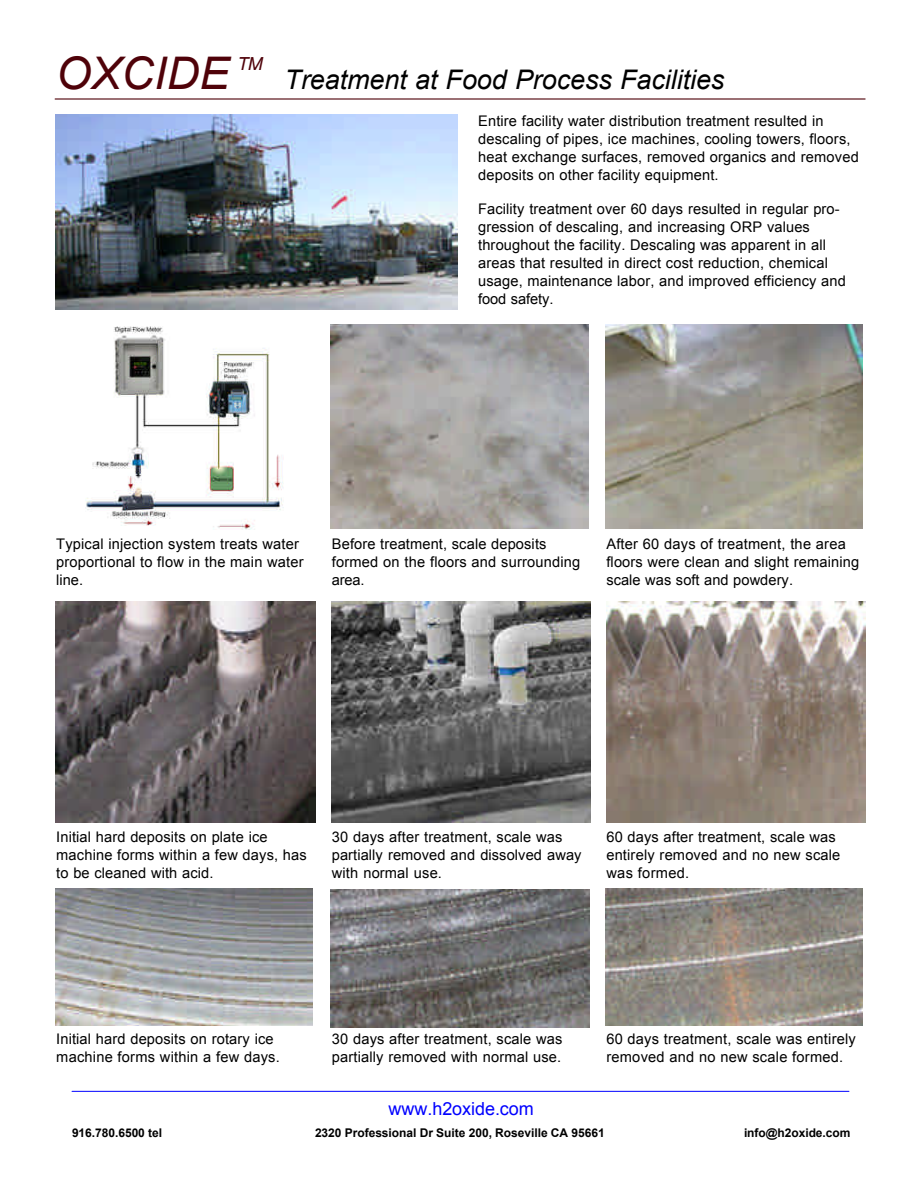
<style>
.page{position:relative;width:918px;height:1188px;background:#fff}
.page>*{position:absolute;margin:0;border:0;box-sizing:border-box;transform-origin:0 0}
.t1{font:italic 27px "Arial";letter-spacing:-.005em;color:#000}
.t2{font:18px "Arial";letter-spacing:-.005em;color:#00f}
.t3{font:italic 18px "Arial";color:#4f0209}
.t4{font:14.7px/18px "Arial";letter-spacing:.01em;color:#000}
.t5{font:700 12px "Arial";letter-spacing:-.005em;color:#000}
.s1{font-size:45px;color:#4f0209}
</style>
<div class="page">
<img style="left:85px;top:326px;width:199px;height:204px">
<img style="left:55px;top:889px;width:258px;height:137px">
<img style="left:331px;top:890px;width:258px;height:137px">
<img style="left:605px;top:889px;width:258px;height:137px">
<img style="left:55px;top:602px;width:260px;height:220px">
<img style="left:332px;top:602px;width:259px;height:220px">
<img style="left:606px;top:602px;width:259px;height:220px">
<img style="left:55px;top:115px;width:403px;height:194px">
<img style="left:605px;top:324px;width:258px;height:205px">
<img style="left:331px;top:324px;width:257px;height:205px">
<hr style="left:55px;top:98px;width:810px;height:2px;background:#4f0209">
<hr style="left:72px;top:1091px;width:777px;height:1px;background:#00f">
<h1 class="t1" style="left:56px;top:62px;width:670px"><span class="s1">OXCIDE</span> Treatment at Food Process Facilities</h1>
<p class="t4" style="left:478px;top:112px;width:382px">Entire facility water distribution treatment resulted in descaling of pipes, ice machines, cooling towers, floors, heat exchange surfaces, removed organics and removed deposits on other facility equipment.</p>
<p class="t4" style="left:478px;top:200px;width:369px">Facility treatment over 60 days resulted in regular pro&shy;gression of descaling, and increasing ORP values throughout the facility. Descaling was apparent in all areas that resulted in direct cost reduction, chemical usage, maintenance labor, and improved efficiency and food safety.</p>
<p class="t3" style="left:237px;top:52px;width:27px">TM</p>
<p class="t4" style="left:56px;top:535px;width:249px">Typical injection system treats water proportional to flow in the main water line.</p>
<p class="t4" style="left:332px;top:535px;width:250px">Before treatment, scale deposits formed on the floors and surrounding area.</p>
<p class="t4" style="left:606px;top:535px;width:254px">After 60 days of treatment, the area floors were clean and slight remaining scale was soft and powdery.</p>
<p class="t4" style="left:56px;top:827px;width:252px">Initial hard deposits on plate ice machine forms within a few days, has to be cleaned with acid.</p>
<p class="t4" style="left:332px;top:827px;width:251px">30 days after treatment, scale was partially removed and dissolved away with normal use.</p>
<p class="t4" style="left:606px;top:827px;width:236px">60 days after treatment, scale was entirely removed and no new scale was formed.</p>
<p class="t4" style="left:56px;top:1030px;width:225px">Initial hard deposits on rotary ice machine forms within a few days.</p>
<p class="t4" style="left:332px;top:1030px;width:232px">30 days after treatment, scale was partially removed with normal use.</p>
<p class="t4" style="left:606px;top:1030px;width:251px">60 days treatment, scale was entirely removed and no new scale formed.</p>
<p class="t2" style="left:389px;top:1097px;width:147px">www.h2oxide.com</p>
<p class="t5" style="left:72px;top:1125px;width:92px">916.780.6500 tel</p>
<p class="t5" style="left:315px;top:1125px;width:291px">2320 Professional Dr Suite 200, Roseville CA 95661</p>
<p class="t5" style="left:744px;top:1125px;width:108px">info@h2oxide.com</p>
</div>
